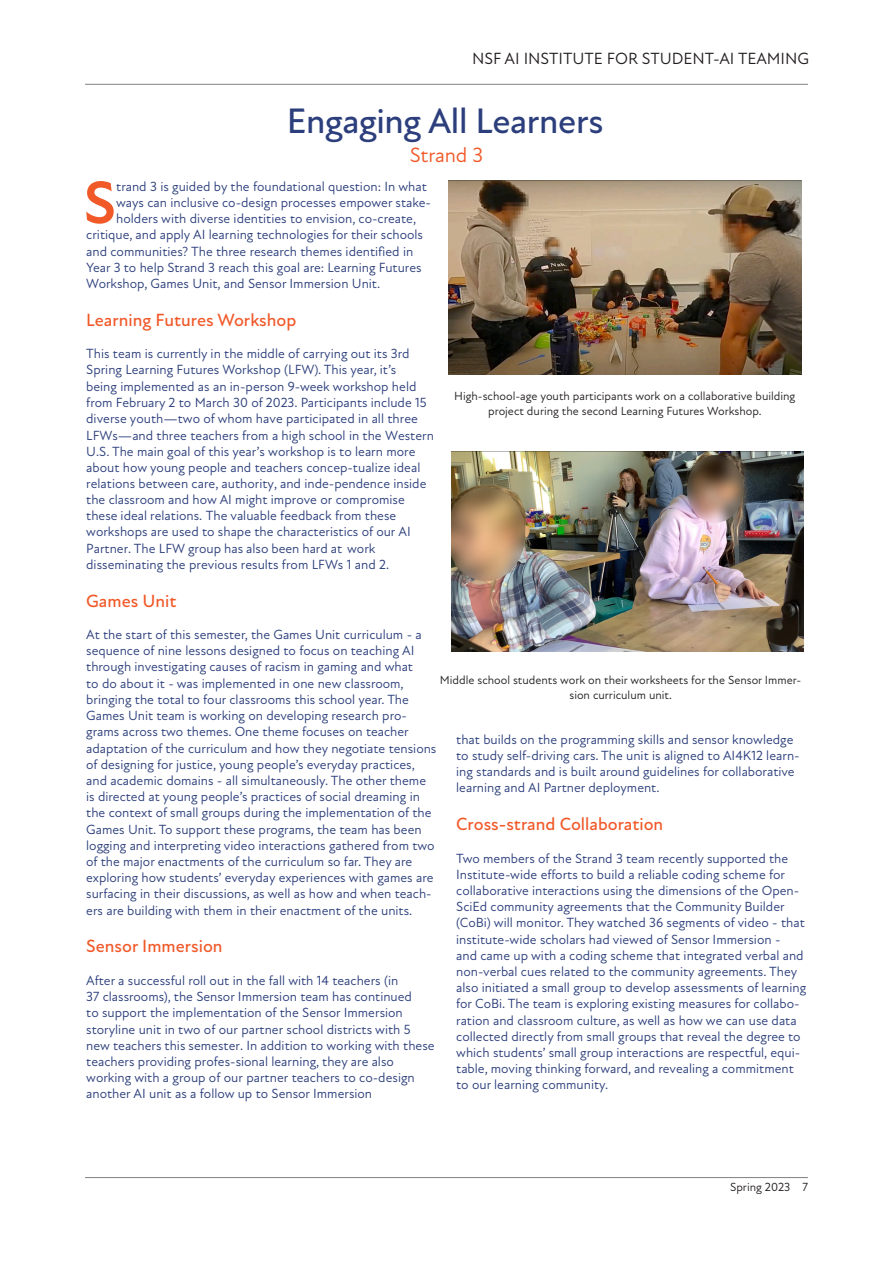
<style>
.page{position:relative;width:893px;height:1263px;background:#fff}
.page>*{position:absolute;margin:0;border:0;box-sizing:border-box;transform-origin:0 0}
.Dropcap{font:700 61.2px "New Atten";color:#f15929}
.Headline{font:500 36px "New Atten";letter-spacing:-.01em;color:#2c3f7c}
.Intro{font:21px "New Atten";letter-spacing:-.005em;color:#f15929}
.Copy{font:500 18px "New Atten";color:#f15929}
.Subheadings{font:500 18px "New Atten";color:#f15929}
.t1{font:16.5px "New Atten";color:#231f20}
.Copy-2{font:13.5px/16.2px "New Atten";color:#2c3f7c}
.Dropcap-2{font:13.5px/16.2px "New Atten";color:#2c3f7c}
.Sidebar{font:12px/14.4px "New Atten";color:#231f20;text-align:center}
</style>
<div class="page">
<hr style="left:85px;top:1177px;width:723px;height:1px;background:#808183">
<hr style="left:85px;top:84px;width:723px;height:1px;background:#808183">
<img style="left:449px;top:181px;width:353px;height:193px">
<img style="left:451px;top:452px;width:352px;height:199px">
<p class="t1" style="left:472px;top:49px;width:339px">NSF AI INSTITUTE FOR STUDENT-AI TEAMING</p>
<p class="Headline" style="left:287px;top:99px;width:318px">Engaging All Learners</p>
<p class="Intro" style="left:410px;top:143px;width:75px">Strand 3</p>
<p class="Dropcap" style="left:83px;top:167px;width:34px">S</p>
<p class="Dropcap-2" style="left:116px;top:178px;width:316px">trand 3 is guided by the foundational question: In what ways can inclusive co-design processes empower stake&shy;holders with diverse identities to envision, co-create,</p>
<p class="Copy-2" style="left:86px;top:227px;width:338px">critique, and apply AI learning technologies for their schools and communities? The three research themes identified in Year 3 to help Strand 3 reach this goal are: Learning Futures Workshop, Games Unit, and Sensor Immersion Unit.</p>
<p class="Copy" style="left:86px;top:309px;width:212px">Learning Futures Workshop</p>
<p class="Copy-2" style="left:86px;top:346px;width:349px">This team is currently in the middle of carrying out its 3rd Spring Learning Futures Workshop (LFW). This year, it’s<br>being implemented as an in-person 9-week workshop held from February 2 to March 30 of 2023. Participants include 15 diverse youth—two of whom have participated in all three LFWs—and three teachers from a high school in the Western U.S. The main goal of this year’s workshop is to learn more about how young people and teachers concep-tualize ideal relations between care, authority, and inde-pendence inside the classroom and how AI might improve or compromise these ideal relations. The valuable feedback from these workshops are used to shape the characteristics of our AI Partner. The LFW group has also been hard at work disseminating the previous results from LFWs 1 and 2.</p>
<p class="Copy" style="left:86px;top:590px;width:92px">Games Unit</p>
<p class="Copy-2" style="left:86px;top:627px;width:352px">At the start of this semester, the Games Unit curriculum - a sequence of nine lessons designed to focus on teaching AI through investigating causes of racism in gaming and what<br>to do about it - was implemented in one new classroom, bringing the total to four classrooms this school year. The Games Unit team is working on developing research pro&shy;grams across two themes. One theme focuses on teacher adaptation of the curriculum and how they negotiate tensions of designing for justice, young people’s everyday practices, and academic domains - all simultaneously. The other theme is directed at young people’s practices of social dreaming in the context of small groups during the implementation of the Games Unit. To support these programs, the team has been logging and interpreting video interactions gathered from two of the major enactments of the curriculum so far. They are exploring how students’ everyday experiences with games are surfacing in their discussions, as well as how and when teach&shy;ers are building with them in their enactment of the units.</p>
<p class="Copy" style="left:86px;top:936px;width:138px">Sensor Immersion</p>
<p class="Copy-2" style="left:86px;top:972px;width:350px">After a successful roll out in the fall with 14 teachers (in<br>37 classrooms), the Sensor Immersion team has continued<br>to support the implementation of the Sensor Immersion storyline unit in two of our partner school districts with 5 new teachers this semester. In addition to working with these teachers providing profes-sional learning, they are also working with a group of our partner teachers to co-design another AI unit as a follow up to Sensor Immersion</p>
<p class="Sidebar" style="left:454px;top:389px;width:343px">High-school-age youth participants work on a collaborative building project during the second Learning Futures Workshop.</p>
<p class="Sidebar" style="left:440px;top:673px;width:363px">Middle school students work on their worksheets for the Sensor Immer&shy;sion curriculum unit.</p>
<p class="Copy-2" style="left:456px;top:731px;width:345px">that builds on the programming skills and sensor knowledge to study self-driving cars. The unit is aligned to AI4K12 learn&shy;ing standards and is built around guidelines for collaborative learning and AI Partner deployment.</p>
<p class="Subheadings" style="left:456px;top:813px;width:209px">Cross-strand Collaboration</p>
<p class="Copy-2" style="left:456px;top:850px;width:352px">Two members of the Strand 3 team recently supported the Institute-wide efforts to build a reliable coding scheme for collaborative interactions using the dimensions of the Open-SciEd community agreements that the Community Builder (CoBi) will monitor. They watched 36 segments of video - that institute-wide scholars had viewed of Sensor Immersion -<br>and came up with a coding scheme that integrated verbal and non-verbal cues related to the community agreements. They also initiated a small group to develop assessments of learning for CoBi. The team is exploring existing measures for collabo&shy;ration and classroom culture, as well as how we can use data collected directly from small groups that reveal the degree to which students’ small group interactions are respectful, equi&shy;table, moving thinking forward, and revealing a commitment to our learning community.</p>
<p class="Sidebar" style="left:730px;top:1180px;width:79px">Spring 2023 7</p>
</div>
